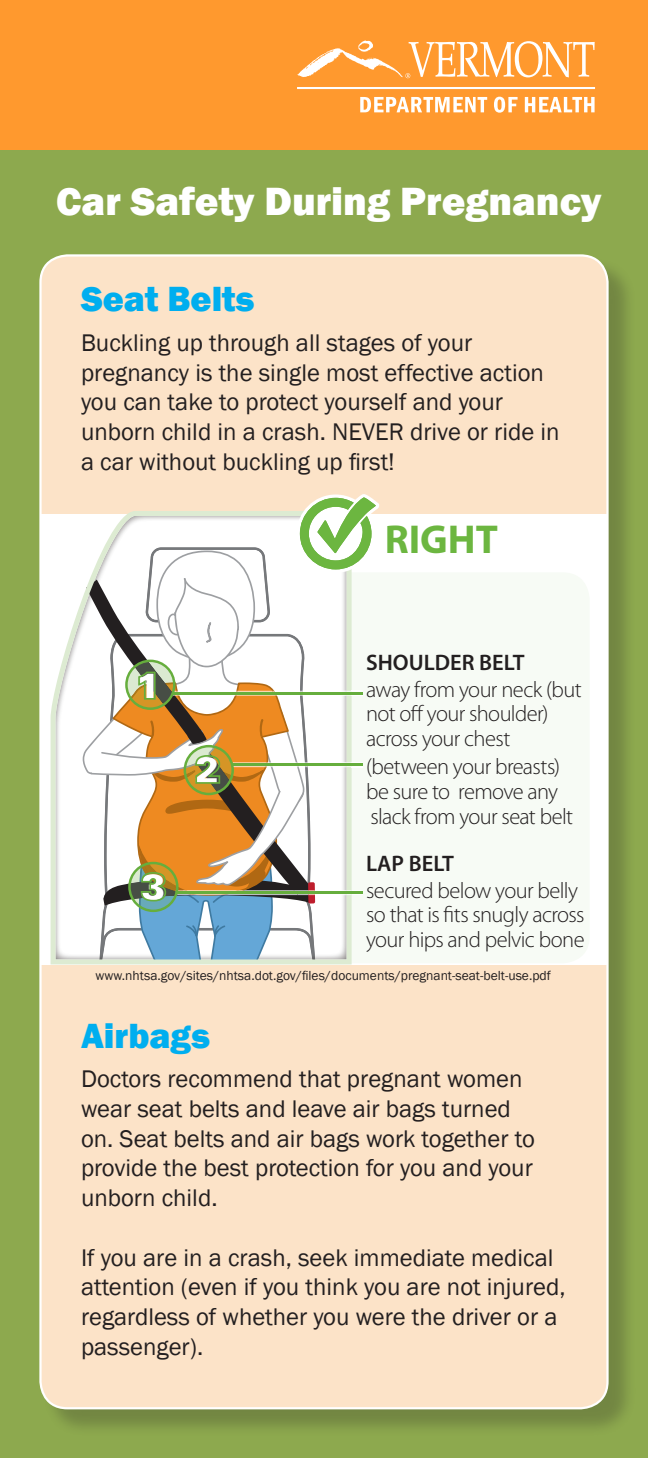
<style>
.page{position:relative;width:648px;height:1458px;background:#8da94e}
.page>*{position:absolute;margin:0;border:0;box-sizing:border-box;transform-origin:0 0}
.t1{font:800 40.5px "Franklin Gothic";color:#fff}
.t2{font:700 40.5px "Myriad Pro";color:#6cb640}
.t3{font:900 36.45px "Univers";color:#fff}
.t4{font:800 36px "Franklin Gothic";color:#00aeef}
.t5{font:24.75px/29.7px "Franklin Gothic";color:#231f20}
.t6{font:300 22.5px "Myriad Pro";letter-spacing:-.03em;color:#231f20}
.t7{font:600 22.5px "Myriad Pro";color:#231f20}
.t8{font:13.5px "Franklin Gothic";color:#231f20}
</style>
<div class="page">
<div style="left:0;top:0;width:648px;height:149px;background:#ff992e"></div>
<hr style="left:297px;top:87px;width:298px;height:2px;background:#fff">
<svg style="left:297px;top:40px;width:298px;height:38px"></svg>
<svg style="left:360px;top:97px;width:127px;height:15px"></svg>
<svg style="left:494px;top:97px;width:24px;height:16px"></svg>
<svg style="left:525px;top:97px;width:70px;height:15px"></svg>
<div style="left:43px;top:258px;width:593px;height:1179px;background:#231f20;opacity:.25"></div>
<div style="left:40px;top:255px;width:568px;height:1153px;background:#fce3c8;border-radius:27px"></div>
<div style="left:40px;top:514px;width:568px;height:450px;background:#f7fbf5"></div>
<svg style="left:51px;top:600px;width:301px;height:364px;fill:#fff"></svg>
<svg style="left:82px;top:494px;width:297px;height:469px"></svg>
<p class="t1" style="left:56px;top:175px;width:547px">Car Safety During Pregnancy</p>
<p class="t4" style="left:81px;top:276px;width:175px">Seat Belts</p>
<p class="t5" style="left:81px;top:328px;width:480px">Buckling up through all stages of your pregnancy is the single most effective action you can take to protect yourself and your unborn child in a crash. NEVER drive or ride in a car without buckling up first!</p>
<p class="t2" style="left:385px;top:512px;width:115px">RIGHT</p>
<p class="t7" style="left:366px;top:648px;width:160px">SHOULDER BELT</p>
<p class="t6" style="left:366px;top:676px;width:217px">away from your neck (but</p>
<p class="t6" style="left:366px;top:700px;width:184px">not off your shoulder)</p>
<p class="t6" style="left:366px;top:725px;width:146px">across your chest</p>
<p class="t6" style="left:366px;top:753px;width:195px">(between your breasts)</p>
<p class="t6" style="left:366px;top:778px;width:193px">be sure to remove any</p>
<p class="t6" style="left:370px;top:803px;width:204px">slack from your seat belt</p>
<p class="t7" style="left:366px;top:849px;width:89px">LAP BELT</p>
<p class="t6" style="left:366px;top:877px;width:213px">secured below your belly</p>
<p class="t6" style="left:366px;top:901px;width:220px">so that is fits snugly across</p>
<p class="t6" style="left:366px;top:926px;width:220px">your hips and pelvic bone</p>
<p class="t8" style="left:96px;top:967px;width:457px">www.nhtsa.gov/sites/nhtsa.dot.gov/files/documents/pregnant-seat-belt-use.pdf</p>
<h2 class="t3" style="left:136px;top:663px;width:26px">1</h2>
<h2 class="t3" style="left:195px;top:747px;width:26px">2</h2>
<h2 class="t3" style="left:141px;top:864px;width:26px">3</h2>
<p class="t4" style="left:81px;top:1012px;width:131px">Airbags</p>
<p class="t5" style="left:81px;top:1065px;width:455px">Doctors recommend that pregnant women wear seat belts and leave air bags turned on. Seat belts and air bags work together to provide the best protection for you and your unborn child.</p>
<p class="t5" style="left:81px;top:1243px;width:486px">If you are in a crash, seek immediate medical attention (even if you think you are not injured, regardless of whether you were the driver or a passenger).</p>
</div>
